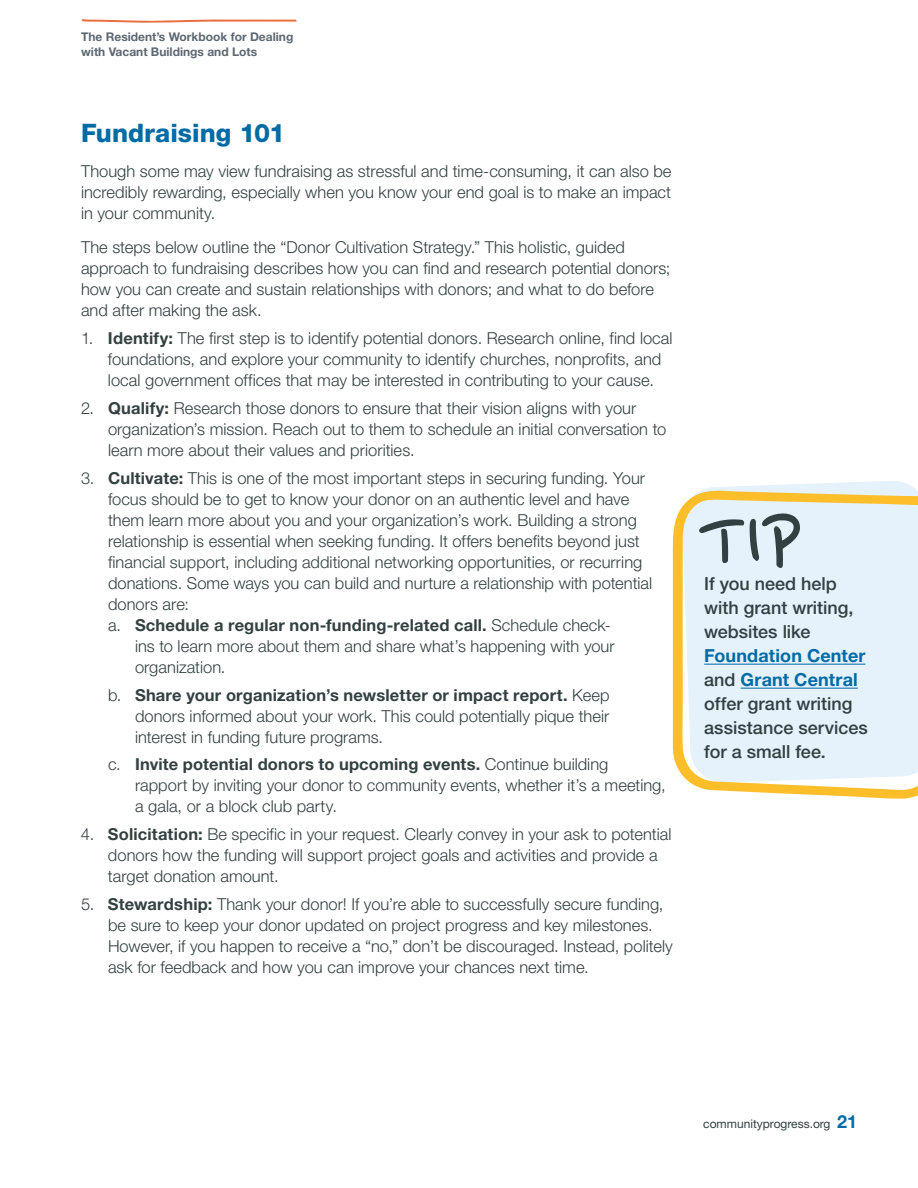
<style>
.page{position:relative;width:918px;height:1188px;background:#fff}
.page>*{position:absolute;margin:0;border:0;box-sizing:border-box;transform-origin:0 0}
.t1{font:99px "Nanum Pen";color:#334041}
.t2{font:800 25.5px "Helvetica Neue LT Std";color:#006ba4}
.t3{font:500 18px/24px "Helvetica Neue LT Std";color:#334041}
.t4{font:300 16.5px/21px "Helvetica Neue LT Std";color:#334041}
.t5{font:700 16.5px "Helvetica Neue LT Std";letter-spacing:.01em;color:#334041}
.t6{font:700 12px/15px "Helvetica Neue LT Std";color:#5d6771}
.t7{font:12px "Helvetica Neue LT Std";color:#334041}
.s1{font-weight:700}
.s2{font-weight:300}
.s3{font-weight:700;color:#006ba4}
.s4{font-weight:700;font-size:18px;color:#006ba4}
</style>
<div class="page">
<svg style="left:672px;top:481px;width:246px;height:318px;fill:#e5f1fb"></svg>
<svg style="left:81px;top:19px;width:216px;height:4px"></svg>
<p class="t6" style="left:81px;top:29px;width:214px">The Resident’s Workbook for Dealing with Vacant Buildings and Lots</p>
<h2 class="t2" style="left:81px;top:118px;width:206px">Fundraising 101</h2>
<p class="t4" style="left:81px;top:160px;width:592px;text-align:justify">Though some may view fundraising as stressful and time-consuming, it can also be incredibly rewarding, especially when you know your end goal is to make an impact in your community.</p>
<p class="t4" style="left:81px;top:237px;width:591px">The steps below outline the “Donor Cultivation Strategy.” This holistic, guided approach to fundraising describes how you can find and research potential donors; how you can create and sustain relationships with donors; and what to do before and after making the ask.</p>
<p class="t4" style="left:108px;top:327px;width:566px;text-indent:-27px">1. <span class="s1">Identify:</span> The first step is to identify potential donors. Research online, find local foundations, and explore your community to identify churches, nonprofits, and local government offices that may be interested in contributing to your cause.</p>
<p class="t4" style="left:108px;top:397px;width:560px;text-indent:-27px">2. <span class="s1">Qualify:</span> Research those donors to ensure that their vision aligns with your organization’s mission. Reach out to them to schedule an initial conversation to learn more about their values and priorities.</p>
<p class="t4" style="left:81px;top:467px;width:566px">3. <span class="s1">Cultivate:</span> This is one of the most important steps in securing funding. Your</p>
<p class="t4" style="left:108px;top:488px;width:523px">focus should be to get to know your donor on an authentic level and have</p>
<p class="t4" style="left:108px;top:509px;width:530px">them learn more about you and your organization’s work. Building a strong</p>
<p class="t4" style="left:108px;top:530px;width:533px">relationship is essential when seeking funding. It offers benefits beyond just</p>
<p class="t4" style="left:108px;top:551px;width:536px">financial support, including additional networking opportunities, or recurring</p>
<p class="t4" style="left:108px;top:572px;width:546px">donations. Some ways you can build and nurture a relationship with potential</p>
<p class="t4" style="left:108px;top:593px;width:83px">donors are:</p>
<p class="t5" style="left:108px;top:615px;width:505px"><span class="s2">a.</span> Schedule a regular non-funding-related call. <span class="s2">Schedule check-</span></p>
<p class="t4" style="left:135px;top:635px;width:481px">ins to learn more about them and share what’s happening with your</p>
<p class="t4" style="left:135px;top:656px;width:92px">organization.</p>
<p class="t4" style="left:135px;top:684px;width:476px;text-align:justify;text-indent:-27px">b. <span class="s1">Share your organization’s newsletter or impact report.</span> Keep donors informed about your work. This could potentially pique their interest in funding future programs.</p>
<p class="t4" style="left:135px;top:754px;width:532px;text-indent:-27px">c. <span class="s1">Invite potential donors to upcoming events.</span> Continue building<br>rapport by inviting your donor to community events, whether it’s a meeting, a gala, or a block club party.</p>
<p class="t4" style="left:108px;top:823px;width:565px;text-indent:-27px">4. <span class="s1">Solicitation:</span> Be specific in your request. Clearly convey in your ask to potential donors how the funding will support project goals and activities and provide a target donation amount.</p>
<p class="t4" style="left:108px;top:893px;width:566px;text-indent:-27px">5. <span class="s1">Stewardship:</span> Thank your donor! If you’re able to successfully secure funding, be sure to keep your donor updated on project progress and key milestones.<br>However, if you happen to receive a “no,” don’t be discouraged. Instead, politely ask for feedback and how you can improve your chances next time.</p>
<h1 class="t1" style="left:697px;top:498px;width:107px">TIP</h1>
<p class="t3" style="left:704px;top:572px;width:151px">If you need help with grant writing, websites like</p>
<p class="t3" style="left:704px;top:644px;width:165px"><span class="s3">Foundation Center </span>and <span class="s3">Grant Central </span>offer grant writing assistance services for a small fee.</p>
<p class="t7" style="left:703px;top:1116px;width:155px">communityprogress.org <span class="s4">21</span></p>
</div>
